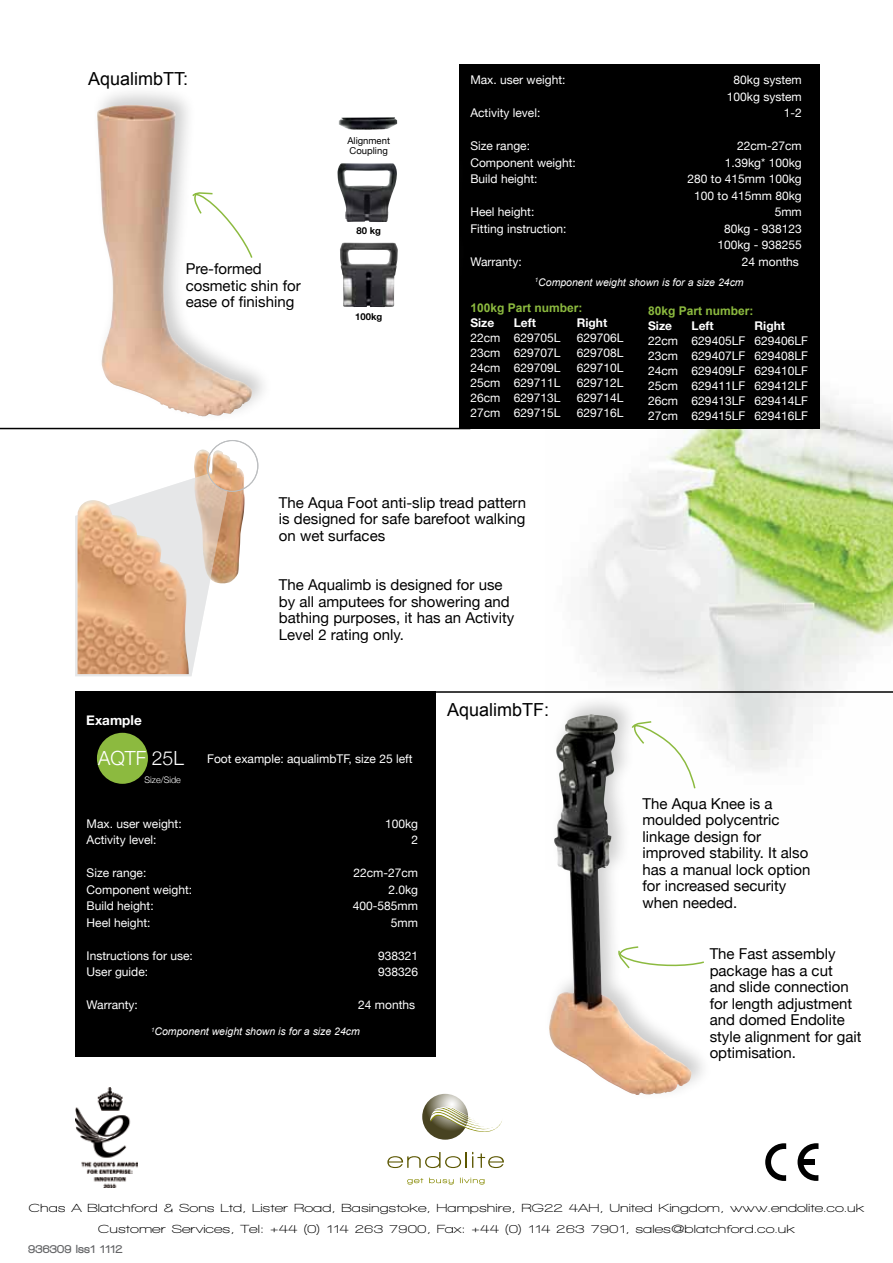
<style>
.page{position:relative;width:893px;height:1263px;background:#fff}
.page>*{position:absolute;margin:0;border:0;box-sizing:border-box;transform-origin:0 0}
.t1{font:300 19.5px "Helvetica Neue";color:#fff}
.t2{font:18px "Arial";color:#000}
.t3{font:15px/16.5px "Helvetica Neue";color:#000}
.t4{font:700 13.5px "Helvetica Neue";color:#fff}
.t5{font:12px/15px "Helvetica Neue";color:#fff;text-align:center}
.t6{font:700 12px/21px "Walkway Expand";color:#000;text-align:center}
.t7{font:700 12px "Arial";color:#8cba3f}
.t8{font:700 12px "Helvetica Neue";color:#fff}
.t9{font:900 12px "Walkway";letter-spacing:.02em;color:#636466}
.t10{font:italic 10.5px "Arial";color:#fff}
.t11{font:9.45px/10.5px "Helvetica Neue";color:#000}
.t12{font:700 9.45px "Helvetica Neue";color:#000}
.t13{font:300 9px "Helvetica Neue";color:#fff}
</style>
<div class="page">
<img style="left:584px;top:397px;width:309px;height:373px">
<div style="left:459px;top:64px;width:361px;height:365px;background:#000"></div>
<svg style="left:765px;top:1143px;width:21px;height:38px"></svg>
<svg style="left:797px;top:1143px;width:21px;height:38px"></svg>
<div style="left:800px;top:1159px;width:15px;height:6px;background:#000"></div>
<svg style="left:387px;top:1152px;width:117px;height:16px"></svg>
<svg style="left:407px;top:1177px;width:78px;height:7px"></svg>
<svg style="left:422px;top:1094px;width:46px;height:46px"></svg>
<svg style="left:430px;top:1106px;width:72px;height:27px"></svg>
<img style="left:75px;top:1087px;width:62px;height:101px">
<div style="left:75px;top:691px;width:361px;height:365px;background:#000"></div>
<div style="left:97px;top:733px;width:51px;height:51px;background:#8cba3f;border-radius:50%"></div>
<div style="left:90px;top:83px;width:183px;height:339px;background:#000;opacity:.2"></div>
<img style="left:96px;top:105px;width:156px;height:312px">
<div style="left:542px;top:692px;width:170px;height:408px;background:#fefefe"></div>
<img style="left:549px;top:715px;width:143px;height:380px">
<svg style="left:630px;top:720px;width:66px;height:70px"></svg>
<div style="left:269px;top:94px;width:195px;height:195px;background:#fff"></div>
<img style="left:337px;top:163px;width:60px;height:11px">
<div style="left:271px;top:174px;width:193px;height:199px;background:#fff"></div>
<img style="left:340px;top:243px;width:58px;height:64px">
<img style="left:194px;top:449px;width:51px;height:132px">
<svg style="left:618px;top:945px;width:86px;height:25px"></svg>
<hr style="left:436px;top:691px;width:457px;height:2px;background:#000">
<hr style="left:0;top:428px;width:470px;height:1px;background:#000">
<img style="left:339px;top:117px;width:58px;height:13px">
<svg style="left:75px;top:466px;width:157px;height:210px"></svg>
<img style="left:78px;top:500px;width:111px;height:174px">
<img style="left:207px;top:451px;width:37px;height:40px">
<div style="left:207px;top:440px;width:51px;height:51px;border:1px solid #bcbec0;border-radius:50%"></div>
<svg style="left:191px;top:191px;width:63px;height:69px"></svg>
<h2 class="t2" style="left:88px;top:67px;width:102px">AqualimbTT:</h2>
<p class="t3" style="left:186px;top:261px;width:117px">Pre-formed cosmetic shin for ease of finishing</p>
<p class="t11" style="left:347px;top:135px;width:44px">Alignment<br>Coupling</p>
<p class="t12" style="left:356px;top:225px;width:26px">80 kg</p>
<p class="t12" style="left:355px;top:311px;width:29px">100kg</p>
<p class="t5" style="left:470px;top:72px;width:97px">Max. user weight:</p>
<p class="t5" style="left:727px;top:72px;width:76px;line-height:16.5px">80kg system<br>100kg system</p>
<p class="t5" style="left:470px;top:105px;width:71px">Activity level:</p>
<p class="t5" style="left:784px;top:105px;width:20px">1-2</p>
<p class="t5" style="left:470px;top:138px;width:61px">Size range:</p>
<p class="t5" style="left:737px;top:138px;width:66px">22cm-27cm</p>
<p class="t5" style="left:470px;top:155px;width:107px">Component weight:</p>
<p class="t5" style="left:725px;top:155px;width:79px">1.39kg* 100kg</p>
<p class="t5" style="left:470px;top:171px;width:69px">Build height:</p>
<p class="t5" style="left:687px;top:171px;width:116px;line-height:16.5px">280 to 415mm 100kg<br>100 to 415mm 80kg</p>
<p class="t5" style="left:470px;top:204px;width:66px">Heel height:</p>
<p class="t5" style="left:775px;top:204px;width:29px">5mm</p>
<p class="t5" style="left:470px;top:221px;width:98px">Fitting instruction:</p>
<p class="t5" style="left:717px;top:220px;width:86px;line-height:16.5px">80kg - 938123<br>100kg - 938255</p>
<p class="t5" style="left:470px;top:254px;width:53px">Warranty:</p>
<p class="t5" style="left:742px;top:254px;width:58px">24 months</p>
<p class="t10" style="left:535px;top:275px;width:210px"><sup>1</sup>Component weight shown is for a size 24cm</p>
<p class="t7" style="left:470px;top:300px;width:114px">100kg Part number:</p>
<p class="t8" style="left:470px;top:315px;width:25px">Size</p>
<p class="t8" style="left:514px;top:315px;width:24px">Left</p>
<p class="t8" style="left:577px;top:315px;width:32px">Right</p>
<p class="t5" style="left:470px;top:330px;width:92px">22cm 629705L</p>
<p class="t5" style="left:577px;top:330px;width:48px">629706L</p>
<p class="t5" style="left:470px;top:345px;width:92px">23cm 629707L</p>
<p class="t5" style="left:577px;top:345px;width:48px">629708L</p>
<p class="t5" style="left:470px;top:360px;width:92px">24cm 629709L</p>
<p class="t5" style="left:577px;top:360px;width:48px">629710L</p>
<p class="t5" style="left:470px;top:375px;width:92px">25cm 629711L</p>
<p class="t5" style="left:577px;top:375px;width:48px">629712L</p>
<p class="t5" style="left:470px;top:390px;width:92px">26cm 629713L</p>
<p class="t5" style="left:577px;top:390px;width:48px">629714L</p>
<p class="t5" style="left:470px;top:405px;width:92px">27cm 629715L</p>
<p class="t5" style="left:577px;top:405px;width:48px">629716L</p>
<p class="t7" style="left:648px;top:303px;width:107px">80kg Part number:</p>
<p class="t8" style="left:648px;top:318px;width:25px">Size</p>
<p class="t8" style="left:692px;top:318px;width:24px">Left</p>
<p class="t8" style="left:755px;top:318px;width:32px">Right</p>
<p class="t5" style="left:648px;top:333px;width:161px;text-align:justify">22cm 629405LF 629406LF 23cm 629407LF 629408LF 24cm 629409LF 629410LF 25cm 629411LF 629412LF 26cm 629413LF 629414LF 27cm 629415LF 629416LF</p>
<p class="t4" style="left:86px;top:711px;width:57px">Example</p>
<h1 class="t1" style="left:98px;top:746px;width:87px">AQTF 25L</h1>
<p class="t13" style="left:145px;top:774px;width:38px">Size/Side</p>
<p class="t3" style="left:279px;top:494px;width:249px;text-align:justify">The Aqua Foot anti-slip tread pattern is designed for safe barefoot walking on wet surfaces</p>
<p class="t3" style="left:279px;top:577px;width:237px">The Aqualimb is designed for use by all amputees for showering and bathing purposes, it has an Activity<br>Level 2 rating only.</p>
<p class="t5" style="left:207px;top:751px;width:207px">Foot example: aqualimbTF, size 25 left</p>
<h2 class="t2" style="left:447px;top:698px;width:104px">AqualimbTF:</h2>
<p class="t5" style="left:87px;top:816px;width:97px">Max. user weight:</p>
<p class="t5" style="left:385px;top:816px;width:35px">100kg</p>
<p class="t5" style="left:87px;top:832px;width:71px">Activity level:</p>
<p class="t5" style="left:411px;top:832px;width:8px">2</p>
<p class="t5" style="left:87px;top:865px;width:61px">Size range:</p>
<p class="t5" style="left:353px;top:865px;width:66px">22cm-27cm</p>
<p class="t5" style="left:87px;top:882px;width:107px">Component weight:</p>
<p class="t5" style="left:388px;top:882px;width:31px">2.0kg</p>
<p class="t5" style="left:87px;top:898px;width:69px">Build height:</p>
<p class="t5" style="left:353px;top:898px;width:67px">400-585mm</p>
<p class="t5" style="left:87px;top:915px;width:66px">Heel height:</p>
<p class="t5" style="left:391px;top:915px;width:29px">5mm</p>
<p class="t5" style="left:87px;top:948px;width:108px">Instructions for use:</p>
<p class="t5" style="left:378px;top:948px;width:42px">938321</p>
<p class="t5" style="left:87px;top:964px;width:63px">User guide:</p>
<p class="t5" style="left:378px;top:964px;width:42px">938326</p>
<p class="t5" style="left:87px;top:997px;width:53px">Warranty:</p>
<p class="t5" style="left:358px;top:997px;width:58px">24 months</p>
<p class="t10" style="left:151px;top:1025px;width:210px"><sup>1</sup>Component weight shown is for a size 24cm</p>
<p class="t3" style="left:642px;top:795px;width:169px">The Aqua Knee is a moulded polycentric linkage design for improved stability. It also has a manual lock option for increased security when needed.</p>
<p class="t3" style="left:710px;top:945px;width:153px">The Fast assembly package has a cut and slide connection for length adjustment and domed Endolite style alignment for gait optimisation.</p>
<p class="t6" style="left:29px;top:1197px;width:837px">Chas A Blatchford &amp; Sons Ltd, Lister Road, Basingstoke, Hampshire, RG22 4AH, United Kingdom, www.endolite.co.uk<br>Customer Services, Tel: +44 (0) 114 263 7900, Fax: +44 (0) 114 263 7901, sales@blatchford.co.uk</p>
<p class="t9" style="left:28px;top:1242px;width:96px">936309 Iss1 1112</p>
</div>
